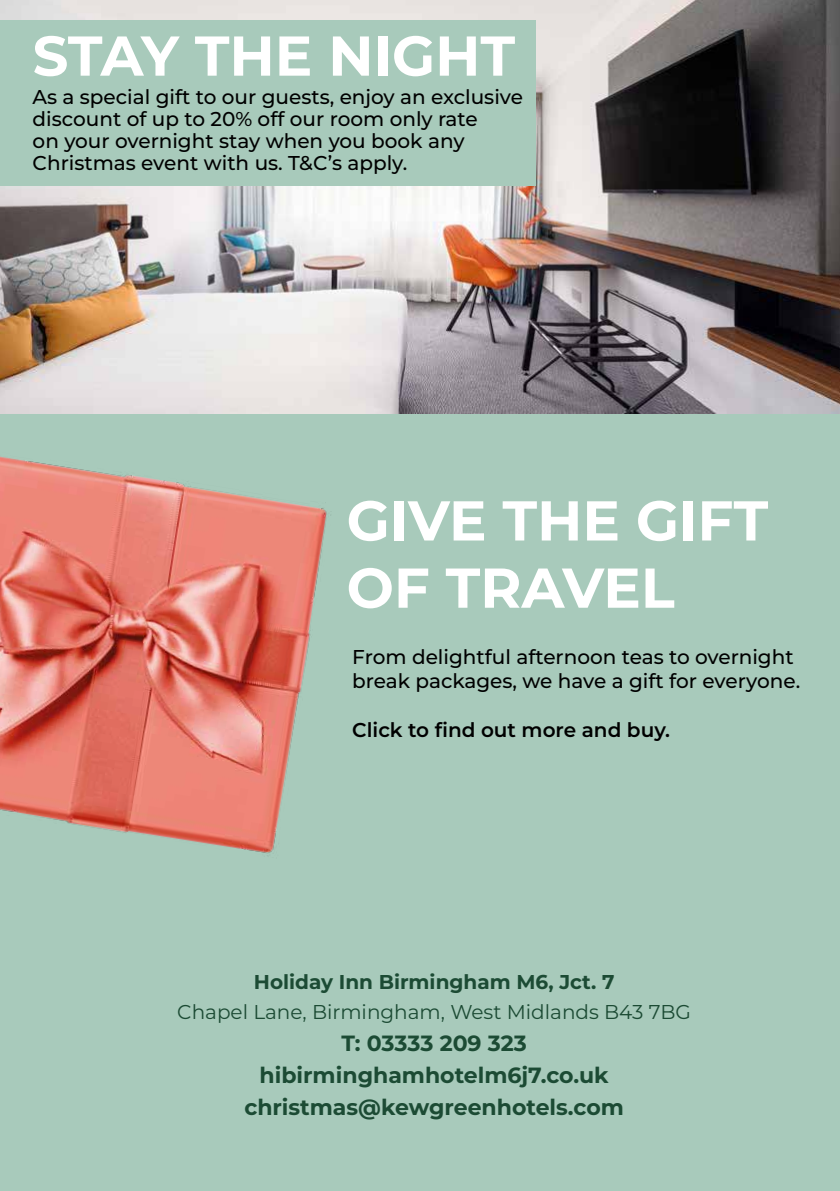
<style>
.page{position:relative;width:840px;height:1191px;background:#fff}
.page>*{position:absolute;margin:0;border:0;box-sizing:border-box;transform-origin:0 0}
.t1{font:700 56px/67.2px "Montserrat";color:#fff}
.t2{font:700 22px/32px "Montserrat";color:#1c4b34;text-align:center}
.t3{font:500 20px/22px "Montserrat";color:#000}
.t4{font:20px "Montserrat";color:#1c4b34}
.t5{font:700 20px "Montserrat";color:#1c4b34}
.t6{font:600 20px "Montserrat";color:#000}
</style>
<div class="page">
<div style="left:0;top:0;width:839px;height:1191px;background:#a8cabb"></div>
<img style="left:0;top:0;width:839px;height:413px">
<div style="left:0;top:20px;width:535px;height:165px;background:#a8cabb"></div>
<img style="left:0;top:456px;width:331px;height:400px">
<h1 class="t1" style="left:33px;top:19px;width:483px">STAY THE NIGHT</h1>
<p class="t3" style="left:33px;top:85px;width:491px">As a special gift to our guests, enjoy an exclusive discount of up to 20% off our room only rate<br>on your overnight stay when you book any Christmas event with us. T&amp;C’s apply.</p>
<h1 class="t1" style="left:346px;top:484px;width:423px">GIVE THE GIFT<br>OF TRAVEL</h1>
<p class="t3" style="left:352px;top:644px;width:449px;line-height:24px">From delightful afternoon teas to overnight break packages, we have a gift for everyone.</p>
<p class="t6" style="left:352px;top:715px;width:319px">Click to find out more and buy.</p>
<p class="t5" style="left:254px;top:967px;width:362px">Holiday Inn Birmingham M6, Jct. 7</p>
<p class="t4" style="left:177px;top:997px;width:515px">Chapel Lane, Birmingham, West Midlands B43 7BG</p>
<p class="t2" style="left:244px;top:1025px;width:381px">T: 03333 209 323 hibirminghamhotelm6j7.co.uk christmas@kewgreenhotels.com</p>
</div>
